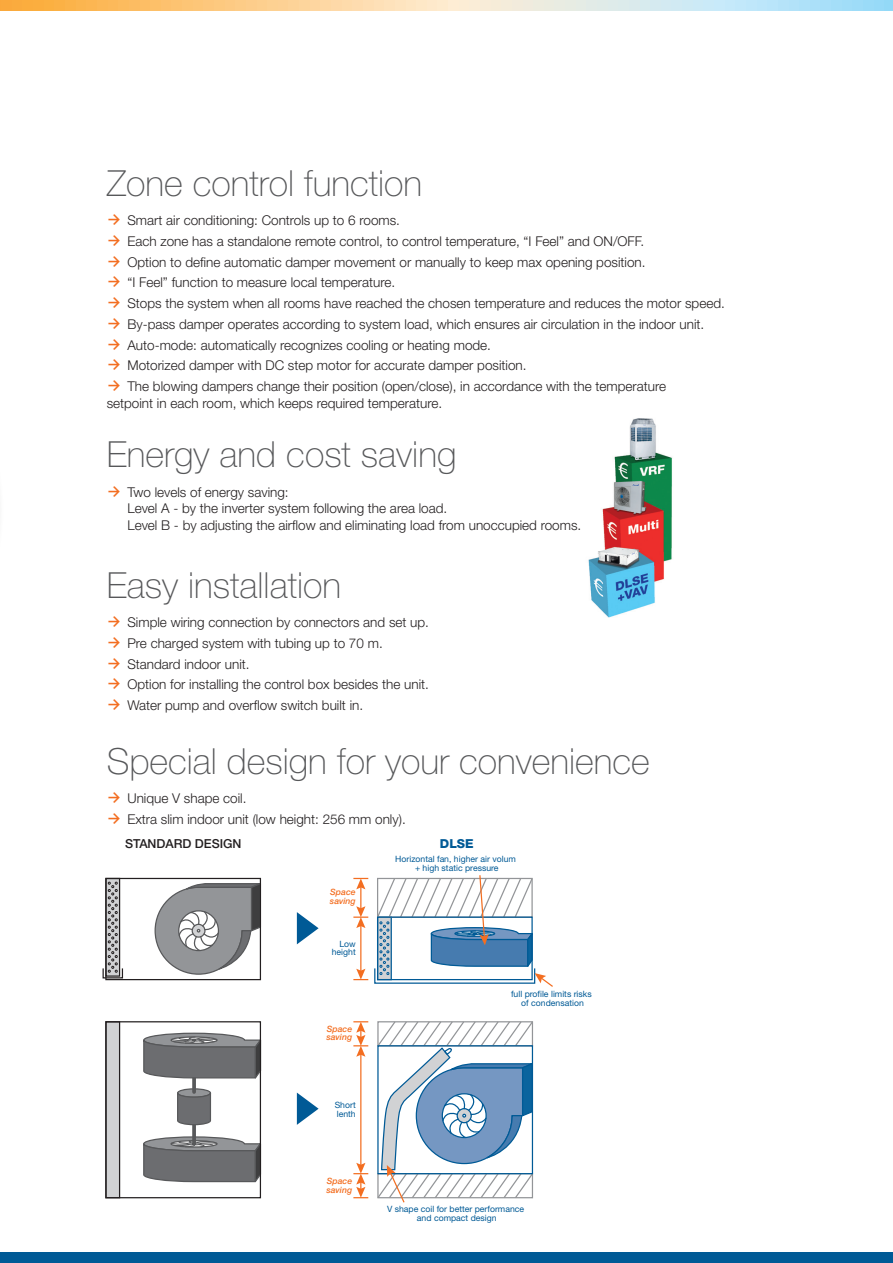
<style>
.page{position:relative;width:893px;height:1263px;background:#fff}
.page>*{position:absolute;margin:0;border:0;box-sizing:border-box;transform-origin:0 0}
.t1{font:100 36px "Helvetica Neue LT Std";color:#57585a}
.t2{font:300 13.5px/20.7px "Helvetica Neue LT Std";color:#231f20}
.t3{font:500 12.45px "Helvetica Neue";color:#231f20}
.t4{font:800 12.45px "Helvetica Neue";color:#005a96}
.t5{font:8.7px/8.7px "Helvetica Neue";color:#005a96;text-align:center}
.t6{font:italic 500 8.7px/8.7px "Helvetica Neue";color:#f36e21}
.s1{font-family:"Flesh Plain";font-weight:400;font-size:15px;color:#f36e21}
</style>
<div class="page">
<svg style="left:0;top:0;width:893px;height:11px;background:#e5d8b6"></svg>
<div style="left:0;top:1252px;width:893px;height:11px;background:#005a96"></div>
<img style="left:588px;top:418px;width:84px;height:200px">
<svg style="left:143px;top:1136px;width:119px;height:49px;background:#828386"></svg>
<svg style="left:192px;top:1126px;width:4px;height:16px"></svg>
<svg style="left:178px;top:1089px;width:32px;height:8px"></svg>
<div style="left:177px;top:1088px;width:34px;height:10px;border:1px solid #57585a;border-radius:50%"></div>
<svg style="left:177px;top:1092px;width:35px;height:34px"></svg>
<svg style="left:192px;top:1082px;width:4px;height:10px"></svg>
<svg style="left:107px;top:880px;width:11px;height:95px"></svg>
<div style="left:105px;top:878px;width:15px;height:99px;border:1px solid #231f20"></div>
<div style="left:106px;top:1022px;width:14px;height:176px;background:#d1d2d4"></div>
<div style="left:105px;top:1021px;width:15px;height:177px;border:1px solid #231f20"></div>
<div style="left:103px;top:968px;width:20px;height:10px;border:1px solid #231f20"></div>
<svg style="left:143px;top:1032px;width:119px;height:50px;background:#848588"></svg>
<svg style="left:154px;top:882px;width:108px;height:93px"></svg>
<div style="left:105px;top:1021px;width:156px;height:177px;border:1px solid #231f20"></div>
<svg style="left:108px;top:882px;width:10px;height:90px"></svg>
<div style="left:105px;top:878px;width:156px;height:102px;border:1px solid #231f20"></div>
<hr style="left:360px;top:924px;width:1px;height:48px;background:#f36e21">
<svg style="left:353px;top:969px;width:15px;height:11px"></svg>
<svg style="left:353px;top:878px;width:15px;height:50px"></svg>
<hr style="left:360px;top:1053px;width:1px;height:113px;background:#f36e21">
<svg style="left:353px;top:1021px;width:15px;height:36px"></svg>
<svg style="left:353px;top:1163px;width:15px;height:35px"></svg>
<svg style="left:377px;top:1021px;width:157px;height:182px"></svg>
<svg style="left:376px;top:875px;width:177px;height:112px"></svg>
<svg style="left:297px;top:912px;width:22px;height:32px"></svg>
<svg style="left:297px;top:1092px;width:22px;height:33px"></svg>
<h1 class="t1" style="left:107px;top:162px;width:317px">Zone control function</h1>
<p class="t2" style="left:107px;top:210px;width:620px"><span class="s1">q</span> Smart air conditioning: Controls up to 6 rooms.<br><span class="s1">q</span> Each zone has a standalone remote control, to control temperature, “I Feel” and ON/OFF.<br><span class="s1">q</span> Option to define automatic damper movement or manually to keep max opening position.<br><span class="s1">q</span> “I Feel” function to measure local temperature.<br><span class="s1">q</span> Stops the system when all rooms have reached the chosen temperature and reduces the motor speed. <span class="s1">q</span> By-pass damper operates according to system load, which ensures air circulation in the indoor unit.<br><span class="s1">q</span> Auto-mode: automatically recognizes cooling or heating mode.<br><span class="s1">q</span> Motorized damper with DC step motor for accurate damper position.<br><span class="s1">q</span> The blowing dampers change their position (open/close), in accordance with the temperature</p>
<p class="t2" style="left:107px;top:392px;width:337px">setpoint in each room, which keeps required temperature.</p>
<h1 class="t1" style="left:107px;top:434px;width:351px">Energy and cost saving</h1>
<p class="t2" style="left:127px;top:483px;width:455px;line-height:16.5px;text-indent:-21px"><span class="s1">q</span> Two levels of energy saving:<br>Level A - by the inverter system following the area load.<br>Level B - by adjusting the airflow and eliminating load from unoccupied rooms.</p>
<h1 class="t1" style="left:107px;top:564px;width:236px">Easy installation</h1>
<p class="t2" style="left:107px;top:612px;width:324px"><span class="s1">q</span> Simple wiring connection by connectors and set up. <span class="s1">q</span> Pre charged system with tubing up to 70 m.<br><span class="s1">q</span> Standard indoor unit.<br><span class="s1">q</span> Option for installing the control box besides the unit. <span class="s1">q</span> Water pump and overflow switch built in.</p>
<h1 class="t1" style="left:107px;top:741px;width:545px">Special design for your convenience</h1>
<p class="t2" style="left:107px;top:788px;width:300px"><span class="s1">q</span> Unique V shape coil.<br><span class="s1">q</span> Extra slim indoor unit (low height: 256 mm only).</p>
<p class="t3" style="left:125px;top:836px;width:118px">STANDARD DESIGN</p>
<p class="t4" style="left:440px;top:836px;width:35px">DLSE</p>
<p class="t6" style="left:330px;top:887px;width:27px">Space saving</p>
<p class="t5" style="left:332px;top:939px;width:25px;text-align:right">Low height</p>
<p class="t6" style="left:326px;top:1024px;width:27px">Space saving</p>
<p class="t5" style="left:335px;top:1100px;width:23px;text-align:left">Short lenth</p>
<p class="t6" style="left:326px;top:1176px;width:27px">Space saving</p>
<p class="t5" style="left:395px;top:854px;width:122px">Horizontal fan, higher air volum + high static pressure</p>
<p class="t5" style="left:511px;top:990px;width:82px">full profile limits risks of condensation</p>
<p class="t5" style="left:387px;top:1205px;width:139px">V shape coil for better performance and compact design</p>
</div>
